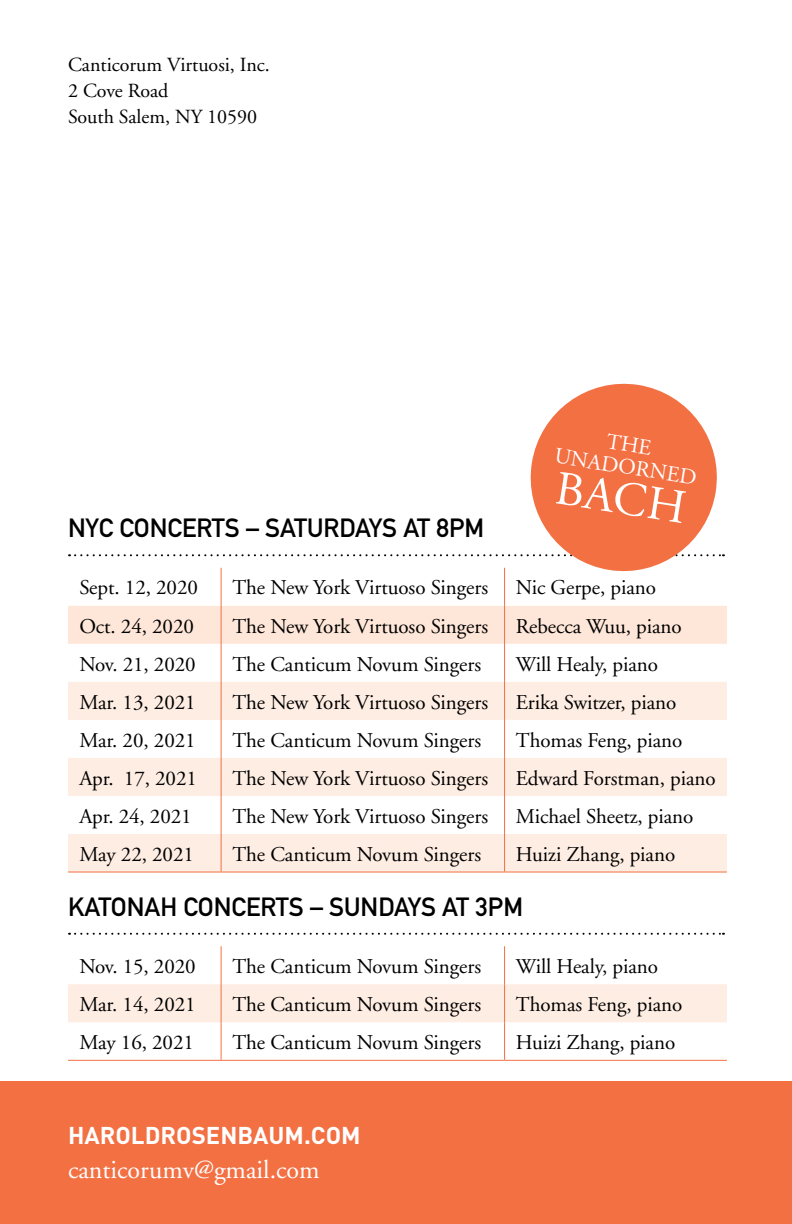
<style>
.page{position:relative;width:792px;height:1224px;background:#fff}
.page>*{position:absolute;margin:0;border:0;box-sizing:border-box;transform-origin:0 0}
.t1{font:48px "Adobe Garamond";color:#fff}
.t2{font:700 26px "DIN Alternate";color:#000}
.t3{font:26px "Adobe Garamond";color:#fff}
.t4{font:700 24px "DIN";color:#fff}
.t5{font:22px/22.6px "Adobe Garamond";color:#fff;text-align:center}
.t6{font:21px "Adobe Garamond";letter-spacing:-.005em;color:#000}
.t7{font:20px/26px "Adobe Garamond";color:#000}
</style>
<div class="page">
<div style="left:0;top:1082px;width:792px;height:142px;background:#f37043"></div>
<svg style="left:69px;top:554px;width:454px;height:2px"></svg>
<svg style="left:69px;top:933px;width:655px;height:2px"></svg>
<div style="left:68px;top:606px;width:659px;height:38px;background:#fee6d8"></div>
<svg style="left:68px;top:682px;width:659px;height:190px;fill:#feede3"></svg>
<hr style="left:221px;top:568px;width:1px;height:38px;background:#f37043">
<hr style="left:504px;top:568px;width:1px;height:38px;background:#f37043">
<hr style="left:221px;top:606px;width:1px;height:38px;background:#f37043">
<hr style="left:504px;top:606px;width:1px;height:38px;background:#f37043">
<hr style="left:221px;top:644px;width:1px;height:38px;background:#f37043">
<hr style="left:504px;top:644px;width:1px;height:38px;background:#f37043">
<hr style="left:221px;top:682px;width:1px;height:38px;background:#f37043">
<hr style="left:504px;top:682px;width:1px;height:38px;background:#f37043">
<hr style="left:221px;top:720px;width:1px;height:38px;background:#f37043">
<hr style="left:504px;top:720px;width:1px;height:38px;background:#f37043">
<hr style="left:221px;top:758px;width:1px;height:38px;background:#f37043">
<hr style="left:504px;top:758px;width:1px;height:38px;background:#f37043">
<hr style="left:221px;top:796px;width:1px;height:38px;background:#f37043">
<hr style="left:504px;top:796px;width:1px;height:38px;background:#f37043">
<hr style="left:221px;top:834px;width:1px;height:38px;background:#f37043">
<hr style="left:504px;top:834px;width:1px;height:38px;background:#f37043">
<hr style="left:68px;top:872px;width:153px;height:1px;background:#f37043">
<hr style="left:221px;top:872px;width:284px;height:1px;background:#f37043">
<hr style="left:505px;top:872px;width:222px;height:1px;background:#f37043">
<div style="left:68px;top:984px;width:659px;height:38px;background:#feede3"></div>
<hr style="left:221px;top:946px;width:1px;height:38px;background:#f37043">
<hr style="left:504px;top:946px;width:1px;height:38px;background:#f37043">
<hr style="left:221px;top:984px;width:1px;height:38px;background:#f37043">
<hr style="left:504px;top:984px;width:1px;height:38px;background:#f37043">
<hr style="left:221px;top:1022px;width:1px;height:38px;background:#f37043">
<hr style="left:504px;top:1022px;width:1px;height:38px;background:#f37043">
<hr style="left:68px;top:1060px;width:153px;height:1px;background:#f37043">
<hr style="left:221px;top:1060px;width:284px;height:1px;background:#f37043">
<hr style="left:505px;top:1060px;width:222px;height:1px;background:#f37043">
<svg style="left:526px;top:383px;width:198px;height:189px;fill:#f37043"></svg>
<p class="t7" style="left:68px;top:52px;width:203px">Canticorum Virtuosi, Inc.<br>2 Cove Road<br>South Salem, NY 10590</p>
<p class="t2" style="left:68px;top:508px;width:418px">NYC CONCERTS – SATURDAYS AT 8PM</p>
<p class="t5" style="left:560px;top:423px;width:145px;rotate:9deg">THE<br>UNADORNED</p>
<h1 class="t1" style="left:560px;top:462px;width:133px;rotate:9deg">BACH</h1>
<p class="t6" style="left:79px;top:577px;width:120px">Sept. 12, 2020</p>
<p class="t6" style="left:232px;top:577px;width:257px">The New York Virtuoso Singers</p>
<p class="t6" style="left:516px;top:577px;width:142px">Nic Gerpe, piano</p>
<p class="t6" style="left:79px;top:615px;width:116px">Oct. 24, 2020</p>
<p class="t6" style="left:232px;top:615px;width:257px">The New York Virtuoso Singers</p>
<p class="t6" style="left:516px;top:615px;width:167px">Rebecca Wuu, piano</p>
<p class="t6" style="left:79px;top:653px;width:118px">Nov. 21, 2020</p>
<p class="t6" style="left:232px;top:653px;width:250px">The Canticum Novum Singers</p>
<p class="t6" style="left:516px;top:653px;width:144px">Will Healy, piano</p>
<p class="t6" style="left:79px;top:691px;width:118px">Mar. 13, 2021</p>
<p class="t6" style="left:232px;top:691px;width:257px">The New York Virtuoso Singers</p>
<p class="t6" style="left:516px;top:691px;width:162px">Erika Switzer, piano</p>
<p class="t6" style="left:79px;top:729px;width:118px">Mar. 20, 2021</p>
<p class="t6" style="left:232px;top:729px;width:250px">The Canticum Novum Singers</p>
<p class="t6" style="left:516px;top:729px;width:168px">Thomas Feng, piano</p>
<p class="t6" style="left:79px;top:767px;width:119px">Apr. 17, 2021</p>
<p class="t6" style="left:232px;top:767px;width:257px">The New York Virtuoso Singers</p>
<p class="t6" style="left:516px;top:767px;width:201px">Edward Forstman, piano</p>
<p class="t6" style="left:79px;top:805px;width:114px">Apr. 24, 2021</p>
<p class="t6" style="left:232px;top:805px;width:257px">The New York Virtuoso Singers</p>
<p class="t6" style="left:516px;top:805px;width:179px">Michael Sheetz, piano</p>
<p class="t6" style="left:79px;top:843px;width:116px">May 22, 2021</p>
<p class="t6" style="left:232px;top:843px;width:250px">The Canticum Novum Singers</p>
<p class="t6" style="left:516px;top:843px;width:161px">Huizi Zhang, piano</p>
<p class="t2" style="left:68px;top:887px;width:457px">KATONAH CONCERTS – SUNDAYS AT 3PM</p>
<p class="t6" style="left:79px;top:955px;width:118px">Nov. 15, 2020</p>
<p class="t6" style="left:232px;top:955px;width:250px">The Canticum Novum Singers</p>
<p class="t6" style="left:516px;top:955px;width:144px">Will Healy, piano</p>
<p class="t6" style="left:79px;top:993px;width:118px">Mar. 14, 2021</p>
<p class="t6" style="left:232px;top:993px;width:250px">The Canticum Novum Singers</p>
<p class="t6" style="left:516px;top:993px;width:168px">Thomas Feng, piano</p>
<p class="t6" style="left:79px;top:1031px;width:116px">May 16, 2021</p>
<p class="t6" style="left:232px;top:1031px;width:250px">The Canticum Novum Singers</p>
<p class="t6" style="left:516px;top:1031px;width:161px">Huizi Zhang, piano</p>
<p class="t4" style="left:68px;top:1120px;width:294px">HAROLDROSENBAUM.COM</p>
<p class="t3" style="left:68px;top:1156px;width:253px">canticorumv@gmail.com</p>
</div>
